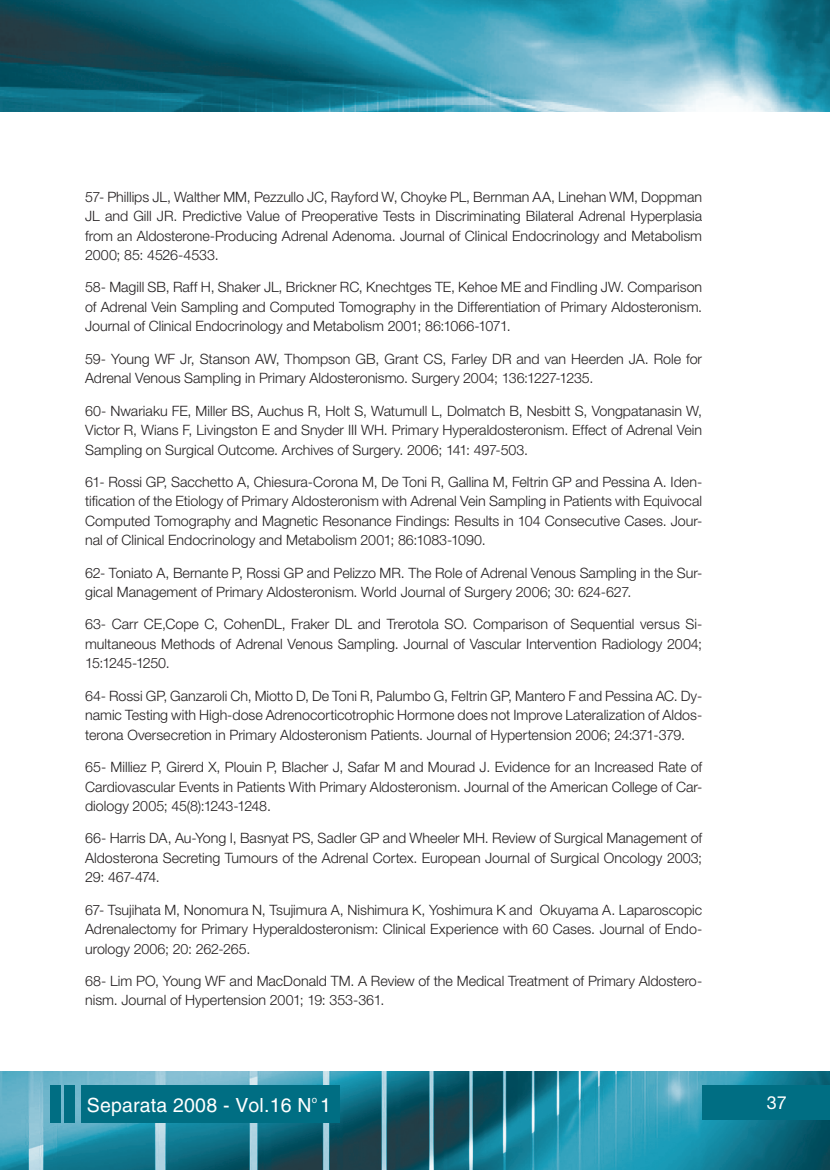
<style>
.page{position:relative;width:830px;height:1170px;background:#fff}
.page>*{position:absolute;margin:0;border:0;box-sizing:border-box;transform-origin:0 0}
.t1{font:19.5px "Helvetica LT Std";letter-spacing:.01em;color:#fff}
.t2{font:18px "Helvetica Neue LT Std";color:#fff}
.t3{font:300 14.25px/19.5px "Helvetica Neue LT Std";color:#231f20;text-align:justify}
.t4{font:9.75px "Helvetica LT Std";color:#fff}
</style>
<div class="page">
<img style="left:0;top:1071px;width:829px;height:98px">
<img style="left:0;top:0;width:829px;height:112px">
<div style="left:81px;top:1085px;width:258px;height:37px;background:#006e83"></div>
<div style="left:702px;top:1085px;width:127px;height:34px;background:#006e83"></div>
<div style="left:64px;top:1084px;width:11px;height:38px;background:#006e83"></div>
<div style="left:50px;top:1084px;width:11px;height:38px;background:#006e83"></div>
<p class="t3" style="left:85px;top:186px;width:618px">57- Phillips JL, Walther MM, Pezzullo JC, Rayford W, Choyke PL, Bernman AA, Linehan WM, Doppman JL and Gill JR. Predictive Value of Preoperative Tests in Discriminating Bilateral Adrenal Hyperplasia from an Aldosterone-Producing Adrenal Adenoma. Journal of Clinical Endocrinology and Metabolism 2000; 85: 4526-4533.</p>
<p class="t3" style="left:85px;top:277px;width:618px">58- Magill SB, Raff H, Shaker JL, Brickner RC, Knechtges TE, Kehoe ME and Findling JW. Comparison of Adrenal Vein Sampling and Computed Tomography in the Differentiation of Primary Aldosteronism.<br>Journal of Clinical Endocrinology and Metabolism 2001; 86:1066-1071.</p>
<p class="t3" style="left:85px;top:348px;width:618px">59- Young WF Jr, Stanson AW, Thompson GB, Grant CS, Farley DR and van Heerden JA. Role for<br>Adrenal Venous Sampling in Primary Aldosteronismo. Surgery 2004; 136:1227-1235.</p>
<p class="t3" style="left:85px;top:400px;width:618px">60- Nwariaku FE, Miller BS, Auchus R, Holt S, Watumull L, Dolmatch B, Nesbitt S, Vongpatanasin W, Victor R, Wians F, Livingston E and Snyder III WH. Primary Hyperaldosteronism. Effect of Adrenal Vein Sampling on Surgical Outcome. Archives of Surgery. 2006; 141: 497-503.</p>
<p class="t3" style="left:85px;top:471px;width:618px">61- Rossi GP, Sacchetto A, Chiesura-Corona M, De Toni R, Gallina M, Feltrin GP and Pessina A. Iden&shy;tification of the Etiology of Primary Aldosteronism with Adrenal Vein Sampling in Patients with Equivocal Computed Tomography and Magnetic Resonance Findings: Results in 104 Consecutive Cases. Jour&shy;nal of Clinical Endocrinology and Metabolism 2001; 86:1083-1090.</p>
<p class="t3" style="left:85px;top:562px;width:618px">62- Toniato A, Bernante P, Rossi GP and Pelizzo MR. The Role of Adrenal Venous Sampling in the Sur&shy;gical Management of Primary Aldosteronism. World Journal of Surgery 2006; 30: 624-627.</p>
<p class="t3" style="left:85px;top:614px;width:618px">63- Carr CE,Cope C, CohenDL, Fraker DL and Trerotola SO. Comparison of Sequential versus Si&shy;multaneous Methods of Adrenal Venous Sampling. Journal of Vascular Intervention Radiology 2004; 15:1245-1250.</p>
<p class="t3" style="left:85px;top:685px;width:618px">64- Rossi GP, Ganzaroli Ch, Miotto D, De Toni R, Palumbo G, Feltrin GP, Mantero F and Pessina AC. Dy&shy;namic Testing with High-dose Adrenocorticotrophic Hormone does not Improve Lateralization of Aldos&shy;terona Oversecretion in Primary Aldosteronism Patients. Journal of Hypertension 2006; 24:371-379.</p>
<p class="t3" style="left:85px;top:756px;width:618px">65- Milliez P, Girerd X, Plouin P, Blacher J, Safar M and Mourad J. Evidence for an Increased Rate of Cardiovascular Events in Patients With Primary Aldosteronism. Journal of the American College of Car&shy;diology 2005; 45(8):1243-1248.</p>
<p class="t3" style="left:85px;top:828px;width:618px">66- Harris DA, Au-Yong I, Basnyat PS, Sadler GP and Wheeler MH. Review of Surgical Management of Aldosterona Secreting Tumours of the Adrenal Cortex. European Journal of Surgical Oncology 2003; 29: 467-474.</p>
<p class="t3" style="left:85px;top:899px;width:618px">67- Tsujihata M, Nonomura N, Tsujimura A, Nishimura K, Yoshimura K and Okuyama A. Laparoscopic Adrenalectomy for Primary Hyperaldosteronism: Clinical Experience with 60 Cases. Journal of Endo&shy;urology 2006; 20: 262-265.</p>
<p class="t3" style="left:85px;top:970px;width:618px">68- Lim PO, Young WF and MacDonald TM. A Review of the Medical Treatment of Primary Aldostero&shy;nism. Journal of Hypertension 2001; 19: 353-361.</p>
<p class="t4" style="left:311px;top:1094px;width:7px">o</p>
<p class="t2" style="left:766px;top:1091px;width:11px">37</p>
<h1 class="t1" style="left:87px;top:1094px;width:245px">Separata 2008 - Vol.16 N 1</h1>
</div>
